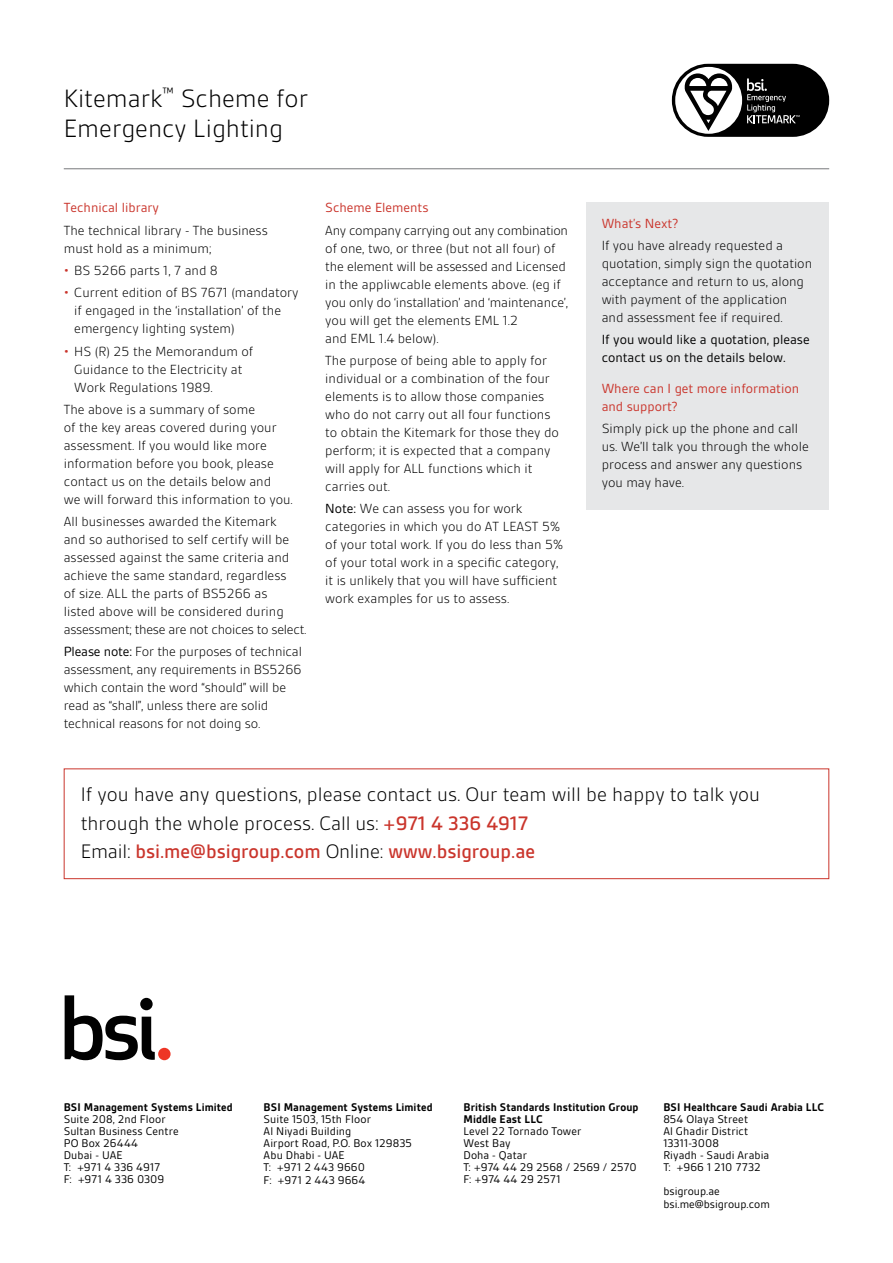
<style>
.page{position:relative;width:893px;height:1263px;background:#fff}
.page>*{position:absolute;margin:0;border:0;box-sizing:border-box;transform-origin:0 0}
.t1{font:300 27px/30px "BSI Gesta";color:#000}
.t2{font:300 21px/28.5px "BSI Gesta";color:#000}
.t3{font:300 14.25px/18px "BSI Gesta";color:#000}
.t4{font:14.25px/18px "BSI Gesta";color:#ca352c}
.t5{font:14.25px/18px "BSI Gesta";color:#000}
.t6{font:12px/12px "BSI Gesta";letter-spacing:.005em;color:#010101}
.t7{font:700 12px/12px "BSI Gesta";letter-spacing:.01em;color:#010101}
.s1{color:#ca352c}
.s2{font-weight:400}
.s3{font-weight:500;color:#ca352c}
</style>
<div class="page">
<hr style="left:64px;top:169px;width:765px;height:1px;background:#77787b">
<div style="left:586px;top:202px;width:243px;height:308px;background:#e6e7e8"></div>
<div style="left:64px;top:769px;width:765px;height:110px;border:1px solid #ca352c"></div>
<svg style="left:672px;top:64px;width:157px;height:73px"></svg>
<svg style="left:65px;top:995px;width:90px;height:65px"></svg>
<div style="left:158px;top:1048px;width:13px;height:12px;background:#ee3525;border-radius:50%"></div>
<h1 class="t1" style="left:64px;top:83px;width:246px">Kitemark<sup>™</sup> Scheme for<br>Emergency Lighting</h1>
<p class="t4" style="left:64px;top:199px;width:97px">Technical library</p>
<p class="t3" style="left:64px;top:221px;width:206px">The technical library - The business must hold as a minimum;</p>
<p class="t3" style="left:64px;top:261px;width:156px"><span class="s1">•</span> BS 5266 parts 1, 7 and 8</p>
<p class="t3" style="left:74px;top:284px;width:226px;text-indent:-11px"><span class="s1">•</span> Current edition of BS 7671 (mandatory if engaged in the ‘installation’ of the emergency lighting system)</p>
<p class="t3" style="left:74px;top:342px;width:180px;text-indent:-11px"><span class="s1">•</span> HS (R) 25 the Memorandum of<br>Guidance to the Electricity at<br>Work Regulations 1989.</p>
<p class="t3" style="left:64px;top:400px;width:231px">The above is a summary of some<br>of the key areas covered during your assessment. If you would like more information before you book, please contact us on the details below and<br>we will forward this information to you.</p>
<p class="t3" style="left:64px;top:512px;width:244px">All businesses awarded the Kitemark<br>and so authorised to self certify will be assessed against the same criteria and achieve the same standard, regardless<br>of size. ALL the parts of BS5266 as<br>listed above will be considered during assessment; these are not choices to select.</p>
<p class="t3" style="left:64px;top:643px;width:240px"><span class="s2">Please note:</span> For the purposes of technical assessment, any requirements in BS5266 which contain the word “should” will be read as “shall”, unless there are solid technical reasons for not doing so.</p>
<p class="t4" style="left:325px;top:199px;width:105px">Scheme Elements</p>
<p class="t3" style="left:325px;top:221px;width:244px">Any company carrying out any combination of one, two, or three (but not all four) of the element will be assessed and Licensed in the appliwcable elements above. (eg if you only do ‘installation’ and ‘maintenance’, you will get the elements EML 1.2<br>and EML 1.4 below).</p>
<p class="t3" style="left:325px;top:351px;width:235px">The purpose of being able to apply for individual or a combination of the four elements is to allow those companies who do not carry out all four functions to obtain the Kitemark for those they do perform; it is expected that a company will apply for ALL functions which it carries out.</p>
<p class="t3" style="left:325px;top:500px;width:239px"><span class="s2">Note:</span> We can assess you for work categories in which you do AT LEAST 5% of your total work. If you do less than 5% of your total work in a specific category, it is unlikely that you will have sufficient work examples for us to assess.</p>
<p class="t4" style="left:602px;top:214px;width:78px">What’s Next?</p>
<p class="t3" style="left:602px;top:237px;width:212px">If you have already requested a quotation, simply sign the quotation acceptance and return to us, along with payment of the application and assessment fee if required.</p>
<p class="t5" style="left:602px;top:331px;width:209px">If you would like a quotation, please contact us on the details below.</p>
<p class="t4" style="left:602px;top:380px;width:199px">Where can I get more information and support?</p>
<p class="t3" style="left:602px;top:420px;width:209px">Simply pick up the phone and call us. We’ll talk you through the whole process and answer any questions you may have.</p>
<h2 class="t2" style="left:81px;top:780px;width:681px">If you have any questions, please contact us. Our team will be happy to talk you through the whole process. Call us: <span class="s3">+971 4 336 4917<br></span>Email: <span class="s3">bsi.me@bsigroup.com</span> Online: <span class="s3">www.bsigroup.ae</span></h2>
<p class="t7" style="left:64px;top:1101px;width:170px">BSI Management Systems Limited</p>
<p class="t6" style="left:64px;top:1113px;width:116px">Suite 208, 2nd Floor<br>Sultan Business Centre<br>PO Box 26444<br>Dubai - UAE<br>T: +971 4 336 4917<br>F: +971 4 336 0309</p>
<p class="t7" style="left:264px;top:1101px;width:170px">BSI Management Systems Limited</p>
<p class="t6" style="left:264px;top:1113px;width:150px">Suite 1503, 15th Floor<br>Al Niyadi Building<br>Airport Road, P.O. Box 129835<br>Abu Dhabi - UAE<br>T: +971 2 443 9660<br>F: +971 2 443 9664</p>
<p class="t7" style="left:463px;top:1101px;width:176px">British Standards Institution Group<br>Middle East LLC</p>
<p class="t6" style="left:463px;top:1125px;width:175px">Level 22 Tornado Tower<br>West Bay<br>Doha - Qatar<br>T: +974 44 29 2568 / 2569 / 2570<br>F: +974 44 29 2571</p>
<p class="t7" style="left:663px;top:1101px;width:162px">BSI Healthcare Saudi Arabia LLC</p>
<p class="t6" style="left:663px;top:1113px;width:108px">854 Olaya Street<br>Al Ghadir District<br>13311-3008<br>Riyadh - Saudi Arabia<br>T: +966 1 210 7732</p>
<p class="t6" style="left:663px;top:1184px;width:108px;line-height:13.5px">bsigroup.ae bsi.me@bsigroup.com</p>
</div>
